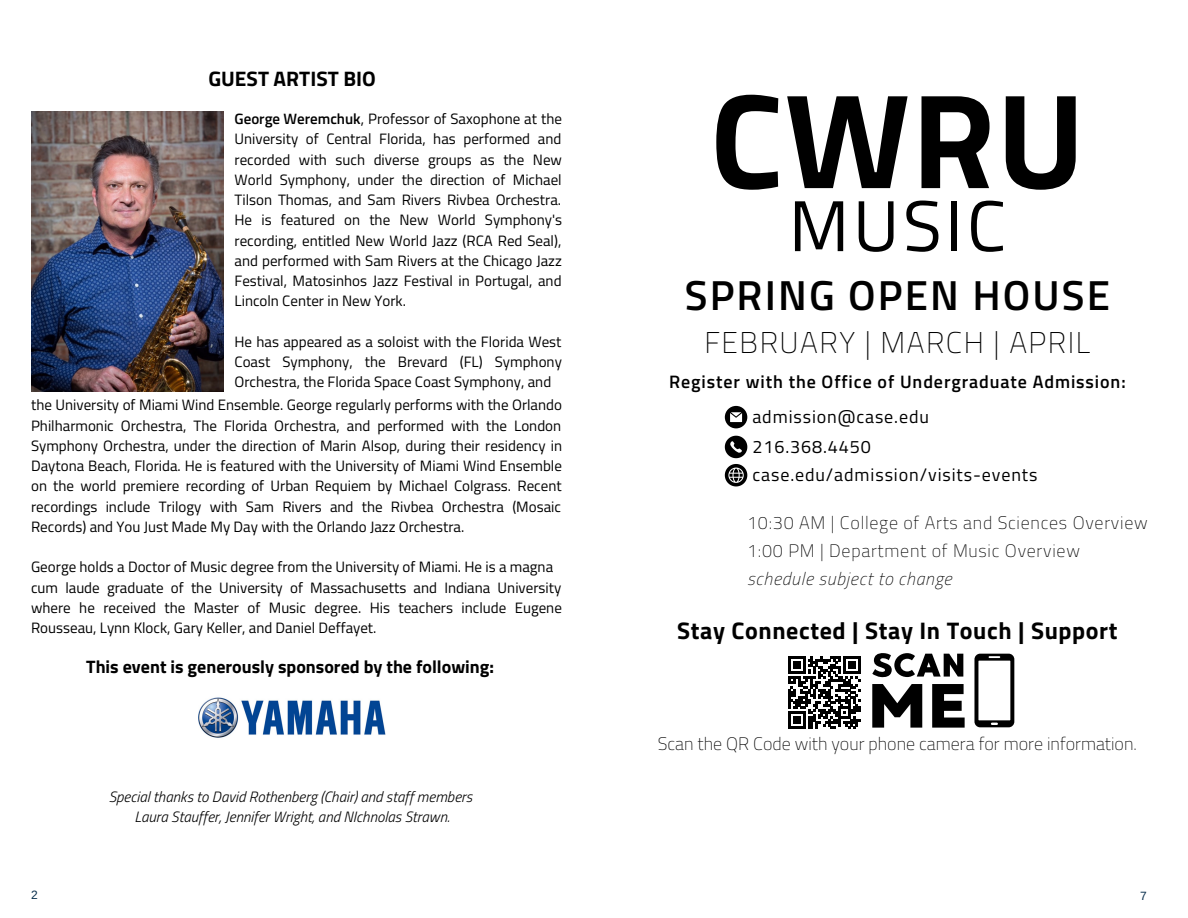
<style>
.page{position:relative;width:1188px;height:918px;background:#fff}
.page>*{position:absolute;margin:0;border:0;box-sizing:border-box;transform-origin:0 0}
.t1{font:700 135px "Titillium Web";color:#000}
.t2{font:72px "Titillium Web";letter-spacing:.05em;color:#000}
.t3{font:600 42px "Titillium Web";letter-spacing:.05em;color:#000}
.t4{font:100 30px "Titillium Web";letter-spacing:.05em;color:#000}
.t5{font:700 24px "Titillium Web";letter-spacing:.025em;color:#000}
.t6{font:700 21px "Titillium Web";color:#000}
.t7{font:100 18px/28.2px "Titillium Web";letter-spacing:.04em;color:#000}
.t8{font:18px/29.8px "Titillium Web";letter-spacing:.05em;color:#000}
.t9{font:100 18px "Titillium Web";color:#000}
.t10{font:600 18px "Titillium Web";letter-spacing:.05em;color:#000}
.t11{font:700 18px "Titillium Web";color:#000}
.t12{font:italic 100 18px "Titillium Web";letter-spacing:.04em;color:#000}
.t13{font:15px/20.2px "Titillium Web";color:#000;text-align:justify}
.t14{font:italic 300 15px/20.2px "Titillium Web";color:#000;text-align:center}
.t15{font:12px "Arimo";color:#0a304e}
.s1{font-weight:600}
</style>
<div class="page">
<img style="left:31px;top:111px;width:192px;height:280px">
<svg style="left:974px;top:654px;width:40px;height:73px"></svg>
<svg style="left:872px;top:653px;width:91px;height:24px"></svg>
<svg style="left:872px;top:684px;width:50px;height:44px"></svg>
<svg style="left:932px;top:684px;width:33px;height:44px"></svg>
<svg style="left:788px;top:657px;width:72px;height:72px"></svg>
<svg style="left:725px;top:406px;width:22px;height:22px"></svg>
<svg style="left:725px;top:436px;width:22px;height:22px"></svg>
<svg style="left:725px;top:464px;width:22px;height:22px"></svg>
<img style="left:199px;top:697px;width:186px;height:41px">
<h3 class="t6" style="left:208px;top:62px;width:169px">GUEST ARTIST BIO</h3>
<p class="t13" style="left:235px;top:108px;width:329px"><span class="s1">George Weremchuk</span>, Professor of Saxophone at the University of Central Florida, has performed and recorded with such diverse groups as the New World Symphony, under the direction of Michael Tilson Thomas, and Sam Rivers Rivbea Orchestra.<br>He is featured on the New World Symphony's recording, entitled New World Jazz (RCA Red Seal), and performed with Sam Rivers at the Chicago Jazz Festival, Matosinhos Jazz Festival in Portugal, and Lincoln Center in New York.</p>
<p class="t13" style="left:235px;top:331px;width:329px">He has appeared as a soloist with the Florida West Coast Symphony, the Brevard (FL) Symphony Orchestra, the Florida Space Coast Symphony, and</p>
<p class="t13" style="left:31px;top:395px;width:532px">the University of Miami Wind Ensemble. George regularly performs with the Orlando Philharmonic Orchestra, The Florida Orchestra, and performed with the London Symphony Orchestra, under the direction of Marin Alsop, during their residency in Daytona Beach, Florida. He is featured with the University of Miami Wind Ensemble on the world premiere recording of Urban Requiem by Michael Colgrass. Recent recordings include Trilogy with Sam Rivers and the Rivbea Orchestra (Mosaic Records) and You Just Made My Day with the Orlando Jazz Orchestra.</p>
<p class="t13" style="left:31px;top:557px;width:532px;text-align:left">George holds a Doctor of Music degree from the University of Miami. He is a magna cum laude graduate of the University of Massachusetts and Indiana University where he received the Master of Music degree. His teachers include Eugene Rousseau, Lynn Klock, Gary Keller, and Daniel Deffayet.</p>
<p class="t11" style="left:86px;top:652px;width:409px">This event is generously sponsored by the following:</p>
<p class="t15" style="left:31px;top:888px;width:8px">2</p>
<p class="t14" style="left:109px;top:786px;width:365px">Special thanks to David Rothenberg (Chair) and staff members<br>Laura Stauffer, Jennifer Wright, and NIchnolas Strawn.</p>
<h1 class="t1" style="left:710px;top:35px;width:376px">CWRU</h1>
<h2 class="t2" style="left:789px;top:170px;width:219px">MUSIC</h2>
<h3 class="t3" style="left:685px;top:262px;width:427px">SPRING OPEN HOUSE</h3>
<h3 class="t4" style="left:704px;top:319px;width:388px">FEBRUARY | MARCH | APRIL</h3>
<p class="t10" style="left:669px;top:368px;width:458px">Register with the Office of Undergraduate Admission:</p>
<p class="t8" style="left:752px;top:401px;width:178px">admission@case.edu<br>216.368.4450</p>
<p class="t8" style="left:752px;top:459px;width:287px">case.edu/admission/visits-events</p>
<p class="t7" style="left:747px;top:508px;width:402px">10:30 AM | College of Arts and Sciences Overview<br>1:00 PM | Department of Music Overview</p>
<p class="t12" style="left:747px;top:565px;width:206px">schedule subject to change</p>
<h3 class="t5" style="left:677px;top:612px;width:442px">Stay Connected | Stay In Touch | Support</h3>
<p class="t9" style="left:658px;top:730px;width:481px">Scan the QR Code with your phone camera for more information.</p>
<p class="t15" style="left:1140px;top:889px;width:8px">7</p>
</div>
